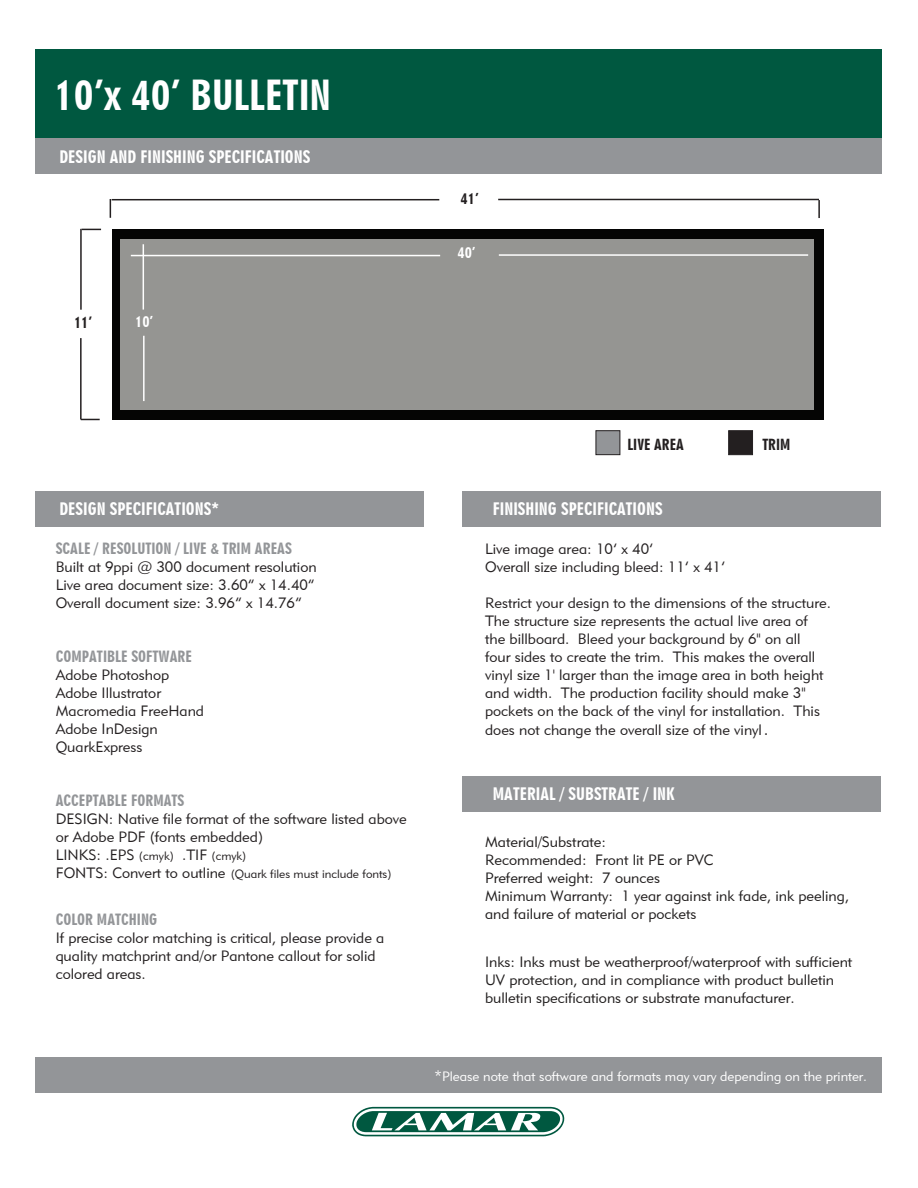
<style>
.page{position:relative;width:918px;height:1188px;background:#fff}
.page>*{position:absolute;margin:0;border:0;box-sizing:border-box;transform-origin:0 0}
.t1{font:39.75px "Geometric 706 BT Black Condensed B";color:#fff}
.t2{font:16.5px "Geometric 706 BT Black Condensed B";color:#fff}
.t3{font:15px "Geometric 706 BT Black Condensed B";color:#231f20;scale:.96 1}
.t4{font:14.85px/18px "Geometric 415 BT Lite A";color:#231f20}
.t5{font:14.85px/18.1px "Geometric 415 BT Lite A";color:#211e1e}
.t6{font:14.85px "Geometric 706 BT Black Condensed B";color:#939598}
.t7{font:14.7px "Geometric 706 BT Black Condensed B";color:#231f20}
.t8{font:14.4px "Geometric 706 BT Black Condensed B";color:#fff}
.t9{font:14.4px "Geometric 706 BT Black Condensed B";color:#231f20}
.t10{font:13.5px "Geometric 415 BT Lite A";color:#fff}
.t11{font:12px/18px "Geometric 415 BT Lite A";color:#231f20}
.s1{font-size:16.5px}
.s2{font-size:14.85px}
</style>
<div class="page">
<div style="left:35px;top:49px;width:846px;height:89px;background:#005840"></div>
<div style="left:35px;top:138px;width:846px;height:35px;background:#939598"></div>
<div style="left:462px;top:491px;width:419px;height:36px;background:#939598"></div>
<div style="left:35px;top:491px;width:388px;height:36px;background:#939598"></div>
<div style="left:35px;top:1057px;width:846px;height:35px;background:#939598"></div>
<svg style="left:352px;top:1107px;width:212px;height:29px"></svg>
<hr style="left:112px;top:199px;width:327px;height:1px;background:#231f20">
<svg style="left:82px;top:229px;width:19px;height:1px"></svg>
<svg style="left:81px;top:419px;width:19px;height:1px"></svg>
<hr style="left:80px;top:229px;width:2px;height:81px;background:#231f20">
<svg style="left:110px;top:199px;width:1px;height:19px"></svg>
<svg style="left:818px;top:200px;width:2px;height:18px"></svg>
<hr style="left:80px;top:338px;width:2px;height:81px;background:#231f20">
<hr style="left:498px;top:199px;width:321px;height:1px;background:#231f20">
<div style="left:596px;top:431px;width:24px;height:24px;background:#939598;border:1px solid #231f20"></div>
<div style="left:729px;top:431px;width:24px;height:24px;background:#231f20;border:1px solid #231f20"></div>
<div style="left:462px;top:777px;width:419px;height:35px;background:#939598"></div>
<div style="left:112px;top:229px;width:711px;height:191px;background:#050504"></div>
<div style="left:120px;top:239px;width:694px;height:171px;background:#959592"></div>
<hr style="left:131px;top:255px;width:309px;height:1px;background:#fff">
<hr style="left:499px;top:254px;width:309px;height:2px;background:#fff">
<hr style="left:143px;top:244px;width:1px;height:66px;background:#fff">
<hr style="left:143px;top:336px;width:2px;height:65px;background:#fff">
<h1 class="t1" style="left:54px;top:72px;width:279px">10’x 40’ BULLETIN</h1>
<p class="t2" style="left:59px;top:147px;width:252px">DESIGN AND FINISHING SPECIFICATIONS</p>
<p class="t3" style="left:74px;top:314px;width:20px">11’</p>
<p class="t8" style="left:135px;top:313px;width:20px">10’</p>
<p class="t9" style="left:461px;top:190px;width:20px">41’</p>
<p class="t8" style="left:457px;top:244px;width:20px">40’</p>
<p class="t7" style="left:627px;top:435px;width:58px">LIVE AREA</p>
<p class="t7" style="left:762px;top:435px;width:30px">TRIM</p>
<p class="t2" style="left:59px;top:499px;width:162px">DESIGN SPECIFICATIONS*</p>
<p class="t2" style="left:493px;top:499px;width:171px">FINISHING SPECIFICATIONS</p>
<p class="t6" style="left:56px;top:540px;width:238px">SCALE / RESOLUTION / LIVE &amp; TRIM AREAS</p>
<p class="t4" style="left:56px;top:558px;width:262px">Built at 9ppi @ 300 document resolution<br>Live area document size: 3.60” x 14.40”<br>Overall document size: 3.96” x 14.76”</p>
<p class="t6" style="left:56px;top:648px;width:138px">COMPATIBLE SOFTWARE</p>
<p class="t4" style="left:56px;top:666px;width:150px">Adobe Photoshop<br>Adobe Illustrator<br>Macromedia FreeHand<br>Adobe InDesign<br>QuarkExpress</p>
<p class="t6" style="left:56px;top:792px;width:130px">ACCEPTABLE FORMATS</p>
<p class="t4" style="left:56px;top:810px;width:353px">DESIGN: Native file format of the software listed above or Adobe PDF (fonts embedded)<br>LINKS: .EPS</p>
<p class="t4" style="left:56px;top:846px;width:171px;text-indent:126px">.TIF<br>FONTS: Convert to outline</p>
<p class="t11" style="left:139px;top:847px;width:36px">(cmyk)</p>
<p class="t11" style="left:231px;top:847px;width:162px;text-indent:-19px">(cmyk)<br>(Quark files must include fonts)</p>
<p class="t6" style="left:56px;top:910px;width:103px">COLOR MATCHING</p>
<p class="t4" style="left:56px;top:929px;width:330px">If precise color matching is critical, please provide a quality matchprint and/or Pantone callout for solid colored areas.</p>
<p class="t4" style="left:485px;top:540px;width:242px">Live image area: 10’ x 40‘<br>Overall size including bleed: 11’ x 41’</p>
<p class="t4" style="left:485px;top:594px;width:347px">Restrict your design to the dimensions of the structure.<br>The structure size represents the actual live area of the billboard. Bleed your background by 6" on all<br>four sides to create the trim. This makes the overall vinyl size 1' larger than the image area in both height and width. The production facility should make 3" pockets on the back of the vinyl for installation. This</p>
<p class="t4" style="left:485px;top:721px;width:285px">does not change the overall size of the vinyl<span class="s1">.</span></p>
<p class="t2" style="left:493px;top:784px;width:183px">MATERIAL / SUBSTRATE / INK</p>
<p class="t5" style="left:485px;top:832px;width:366px">Material/Substrate:<br>Recommended: Front lit PE or PVC<br>Preferred weight: 7 ounces<br>Minimum Warranty: 1 year against ink fade, ink peeling, and failure of material or pockets</p>
<p class="t5" style="left:485px;top:953px;width:369px">Inks: Inks must be weatherproof/waterproof with sufficient<br>UV protection, and in compliance with product bulletin bulletin specifications or substrate manufacturer.</p>
<p class="t10" style="left:435px;top:1068px;width:434px"><span class="s2">*</span>Please note that software and formats may vary depending on the printer.</p>
</div>
